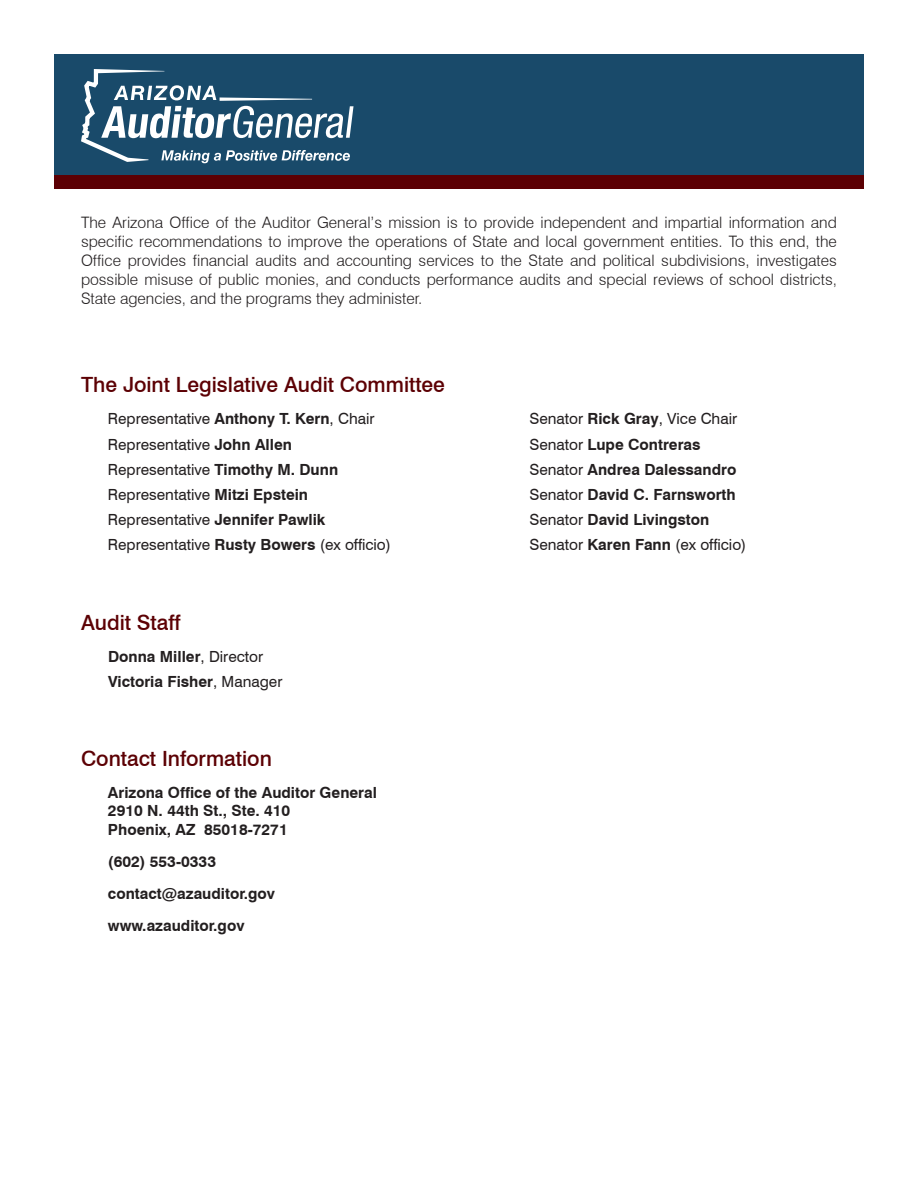
<style>
.page{position:relative;width:918px;height:1188px;background:#fff}
.page>*{position:absolute;margin:0;border:0;box-sizing:border-box;transform-origin:0 0}
.t1{font:500 21px "Swiss 721 BT";color:#5c0004}
.t2{font:300 15.75px/18.9px "Swiss 721 BT";color:#231f20;text-align:justify}
.t3{font:700 15.3px/18.5px "Swiss 721 BT";color:#231f20}
.t4{font:15.3px "Swiss 721 BT";color:#231f20}
.s1{font-weight:700}
.s2{font-weight:400}
</style>
<div class="page">
<div style="left:54px;top:54px;width:810px;height:122px;background:#194a6a"></div>
<div style="left:54px;top:176px;width:810px;height:13px;background:#5c0004"></div>
<svg style="left:81px;top:69px;width:273px;height:94px"></svg>
<p class="t2" style="left:81px;top:213px;width:757px">The Arizona Office of the Auditor General’s mission is to provide independent and impartial information and specific recommendations to improve the operations of State and local government entities. To this end, the Office provides financial audits and accounting services to the State and political subdivisions, investigates possible misuse of public monies, and conducts performance audits and special reviews of school districts, State agencies, and the programs they administer.</p>
<h1 class="t1" style="left:81px;top:372px;width:366px">The Joint Legislative Audit Committee</h1>
<p class="t4" style="left:108px;top:410px;width:268px">Representative <span class="s1">Anthony T. Kern</span>, Chair</p>
<p class="t4" style="left:530px;top:410px;width:209px">Senator <span class="s1">Rick Gray</span>, Vice Chair</p>
<p class="t4" style="left:108px;top:435px;width:186px">Representative <span class="s1">John Allen</span></p>
<p class="t3" style="left:530px;top:435px;width:173px"><span class="s2">Senator</span> Lupe Contreras</p>
<p class="t4" style="left:108px;top:460px;width:232px">Representative <span class="s1">Timothy M. Dunn</span></p>
<p class="t3" style="left:530px;top:460px;width:208px"><span class="s2">Senator</span> Andrea Dalessandro</p>
<p class="t4" style="left:108px;top:485px;width:202px">Representative <span class="s1">Mitzi Epstein</span></p>
<p class="t3" style="left:530px;top:485px;width:208px"><span class="s2">Senator</span> David C. Farnsworth</p>
<p class="t4" style="left:108px;top:510px;width:219px">Representative <span class="s1">Jennifer Pawlik</span></p>
<p class="t3" style="left:530px;top:510px;width:181px"><span class="s2">Senator</span> David Livingston</p>
<p class="t4" style="left:108px;top:536px;width:285px">Representative <span class="s1">Rusty Bowers</span> (ex officio)</p>
<p class="t4" style="left:529px;top:536px;width:218px">Senator <span class="s1">Karen Fann</span> (ex officio)</p>
<h1 class="t1" style="left:81px;top:609px;width:101px">Audit Staff</h1>
<p class="t3" style="left:108px;top:643px;width:176px;line-height:25.2px">Donna Miller<span class="s2">, Director<br></span>Victoria Fisher<span class="s2">, Manager</span></p>
<h1 class="t1" style="left:81px;top:746px;width:192px">Contact Information</h1>
<p class="t3" style="left:108px;top:783px;width:271px">Arizona Office of the Auditor General<br>2910 N. 44th St., Ste. 410<br>Phoenix, AZ 85018-7271</p>
<p class="t3" style="left:108px;top:845px;width:169px;line-height:32px">(602) 553-0333 contact@azauditor.gov www.azauditor.gov</p>
</div>
